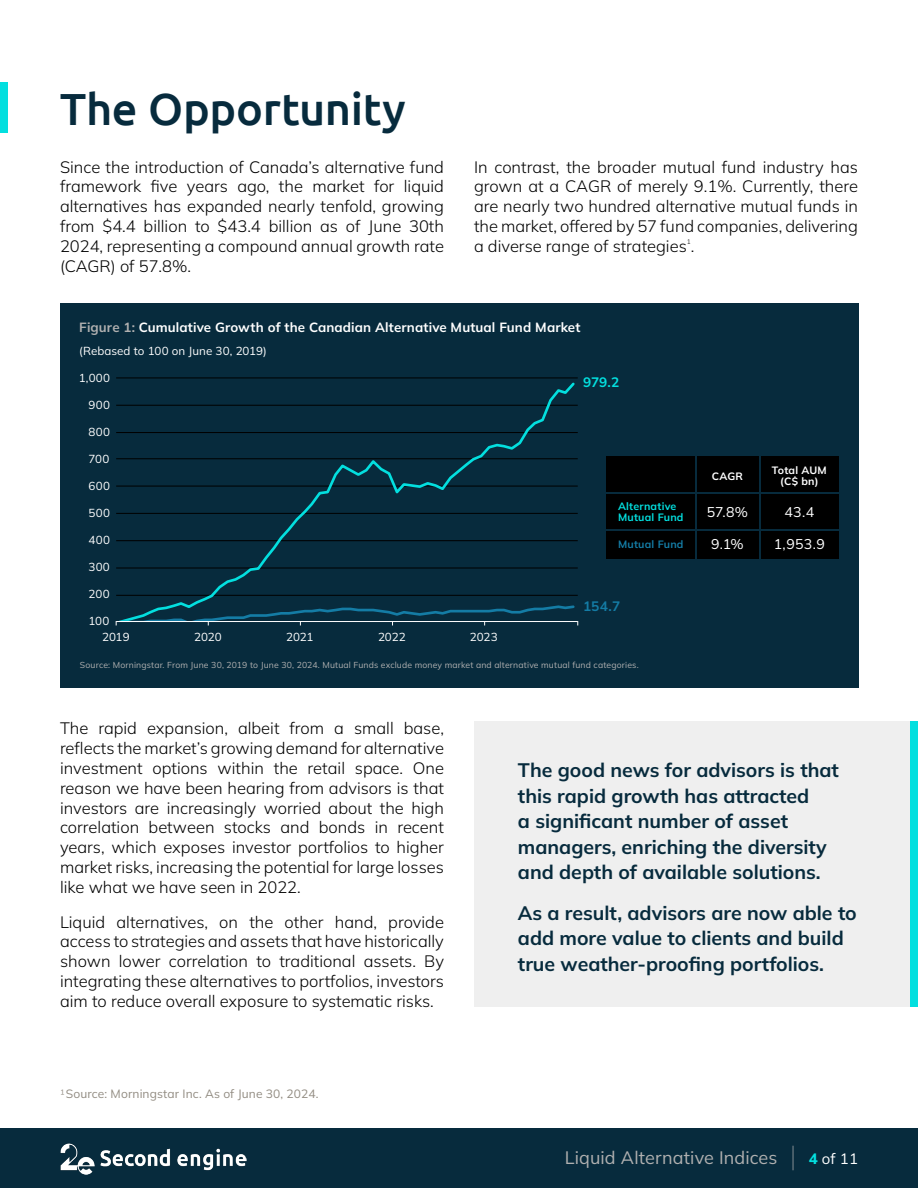
<style>
.page{position:relative;width:918px;height:1188px;background:#fff}
.page>*{position:absolute;margin:0;border:0;box-sizing:border-box;transform-origin:0 0}
.Dark_Title{font:500 45px "Ubuntu";letter-spacing:-.005em;color:#072b3d}
.t1{font:700 19.5px/25.5px "Mulish";color:#072b3d}
.t2{font:18px "Mulish";letter-spacing:.005em;color:#b0b0b0}
.t3{font:300 16.5px/19.8px "Mulish";color:#000;text-align:justify}
.t4{font:15px "Mulish";color:#fff}
.t5{font:14.1px "Mulish";letter-spacing:.015em;color:#fff}
.t6{font:700 13.65px "Mulish";color:#03dfdf}
.t7{font:700 13.65px "Mulish";color:#147ca5}
.t8{font:700 13.35px "Mulish";letter-spacing:.01em;color:#fff}
.t9{font:12px "Mulish";letter-spacing:.01em;color:#928c82}
.t10{font:11.55px "Mulish";letter-spacing:.005em;color:#fff}
.t11{font:700 10.65px/11.2px "Mulish";letter-spacing:.02em;color:#03dfdf}
.t12{font:700 10.65px/11.2px "Mulish";letter-spacing:.02em;color:#fff;text-align:center}
.t13{font:700 10.65px "Mulish";letter-spacing:.02em;color:#147ca5}
.t14{font:8.7px "Mulish";letter-spacing:.015em;color:#b0b0b0}
.t15{font:300 6.6px "Mulish";color:#000}
.s1{color:#b0b0b0}
.s2{font-weight:300}
.s3{font-weight:800;color:#03dfdf}
</style>
<div class="page">
<div style="left:0;top:1128px;width:918px;height:60px;background:#072b3d"></div>
<hr style="left:792px;top:1146px;width:2px;height:24px;background:#b0b0b0">
<img style="left:60px;top:1143px;width:186px;height:31px">
<div style="left:474px;top:722px;width:436px;height:285px;background:#efefef"></div>
<div style="left:910px;top:722px;width:8px;height:285px;background:#03dfdf"></div>
<div style="left:60px;top:303px;width:798px;height:385px;background:#072b3d"></div>
<hr style="left:116px;top:595px;width:462px;height:1px;background:#000">
<hr style="left:116px;top:568px;width:462px;height:1px;background:#000">
<hr style="left:116px;top:540px;width:462px;height:1px;background:#000">
<hr style="left:116px;top:513px;width:462px;height:1px;background:#000">
<hr style="left:116px;top:486px;width:462px;height:1px;background:#000">
<hr style="left:116px;top:459px;width:462px;height:1px;background:#000">
<hr style="left:116px;top:432px;width:462px;height:1px;background:#000">
<hr style="left:116px;top:405px;width:462px;height:1px;background:#000">
<hr style="left:116px;top:378px;width:462px;height:1px;background:#000">
<svg style="left:116px;top:382px;width:461px;height:222px"></svg>
<svg style="left:116px;top:604px;width:462px;height:21px"></svg>
<div style="left:606px;top:457px;width:233px;height:102px;background:#000"></div>
<hr style="left:606px;top:493px;width:233px;height:1px;background:#072b3d">
<hr style="left:606px;top:529px;width:233px;height:2px;background:#072b3d">
<hr style="left:696px;top:457px;width:1px;height:102px;background:#072b3d">
<hr style="left:759px;top:457px;width:2px;height:102px;background:#072b3d">
<div style="left:0;top:82px;width:8px;height:51px;background:#03dfdf"></div>
<p class="Dark_Title" style="left:60px;top:80px;width:347px">The Opportunity</p>
<p class="t3" style="left:60px;top:156px;width:386px">Since the introduction of Canada’s alternative fund framework five years ago, the market for liquid alternatives has expanded nearly tenfold, growing from $4.4 billion to $43.4 billion as of June 30th 2024, representing a compound annual growth rate (CAGR) of 57.8%.</p>
<p class="t3" style="left:474px;top:156px;width:386px">In contrast, the broader mutual fund industry has grown at a CAGR of merely 9.1%. Currently, there are nearly two hundred alternative mutual funds in the market, offered by 57 fund companies, delivering a diverse range of strategies .</p>
<p class="t15" style="left:687px;top:237px;width:5px">1</p>
<p class="t8" style="left:79px;top:318px;width:503px"><span class="s1">Figure 1:</span> Cumulative Growth of the Canadian Alternative Mutual Fund Market</p>
<p class="t10" style="left:79px;top:342px;width:189px">(Rebased to 100 on June 30, 2019)</p>
<p class="t10" style="left:79px;top:370px;width:33px">1,000</p>
<p class="t10" style="left:89px;top:397px;width:23px">900</p>
<p class="t10" style="left:89px;top:424px;width:23px">800</p>
<p class="t10" style="left:89px;top:451px;width:22px">700</p>
<p class="t10" style="left:89px;top:478px;width:23px">600</p>
<p class="t10" style="left:89px;top:505px;width:23px">500</p>
<p class="t10" style="left:89px;top:532px;width:23px">400</p>
<p class="t10" style="left:89px;top:559px;width:23px">300</p>
<p class="t10" style="left:89px;top:586px;width:23px">200</p>
<p class="t10" style="left:89px;top:613px;width:22px">100</p>
<p class="t10" style="left:102px;top:629px;width:29px">2019</p>
<p class="t10" style="left:194px;top:629px;width:29px">2020</p>
<p class="t10" style="left:286px;top:629px;width:29px">2021</p>
<p class="t10" style="left:378px;top:629px;width:29px">2022</p>
<p class="t10" style="left:470px;top:629px;width:29px">2023</p>
<p class="t6" style="left:583px;top:372px;width:38px">979.2</p>
<p class="t11" style="left:618px;top:500px;width:67px">Alternative<br>Mutual Fund</p>
<p class="t13" style="left:618px;top:537px;width:67px">Mutual Fund</p>
<p class="t7" style="left:583px;top:596px;width:39px">154.7</p>
<p class="t14" style="left:80px;top:658px;width:560px">Source: Morningstar. From June 30, 2019 to June 30, 2024. Mutual Funds exclude money market and alternative mutual fund categories.</p>
<p class="t12" style="left:712px;top:470px;width:33px">CAGR</p>
<p class="t12" style="left:772px;top:464px;width:56px">Total AUM (C$ bn)</p>
<p class="t5" style="left:707px;top:502px;width:43px">57.8%</p>
<p class="t5" style="left:784px;top:502px;width:31px">43.4</p>
<p class="t5" style="left:711px;top:535px;width:34px">9.1%</p>
<p class="t5" style="left:774px;top:535px;width:53px">1,953.9</p>
<p class="t3" style="left:60px;top:718px;width:386px">The rapid expansion, albeit from a small base, reflects the market’s growing demand for alternative investment options within the retail space. One reason we have been hearing from advisors is that investors are increasingly worried about the high correlation between stocks and bonds in recent years, which exposes investor portfolios to higher market risks, increasing the potential for large losses like what we have seen in 2022.</p>
<p class="t3" style="left:60px;top:911px;width:386px">Liquid alternatives, on the other hand, provide access to strategies and assets that have historically shown lower correlation to traditional assets. By integrating these alternatives to portfolios, investors aim to reduce overall exposure to systematic risks.</p>
<p class="t9" style="left:60px;top:1085px;width:260px"><span class="s2">1</span>Source: Morningstar Inc. As of June 30, 2024.</p>
<p class="t1" style="left:518px;top:757px;width:323px">The good news for advisors is that this rapid growth has attracted<br>a significant number of asset managers, enriching the diversity and depth of available solutions.</p>
<p class="t1" style="left:518px;top:899px;width:340px">As a result, advisors are now able to add more value to clients and build true weather-proofing portfolios.</p>
<p class="t2" style="left:565px;top:1146px;width:214px">Liquid Alternative Indices</p>
<p class="t4" style="left:809px;top:1148px;width:51px"><span class="s3">4</span> of 11</p>
</div>
